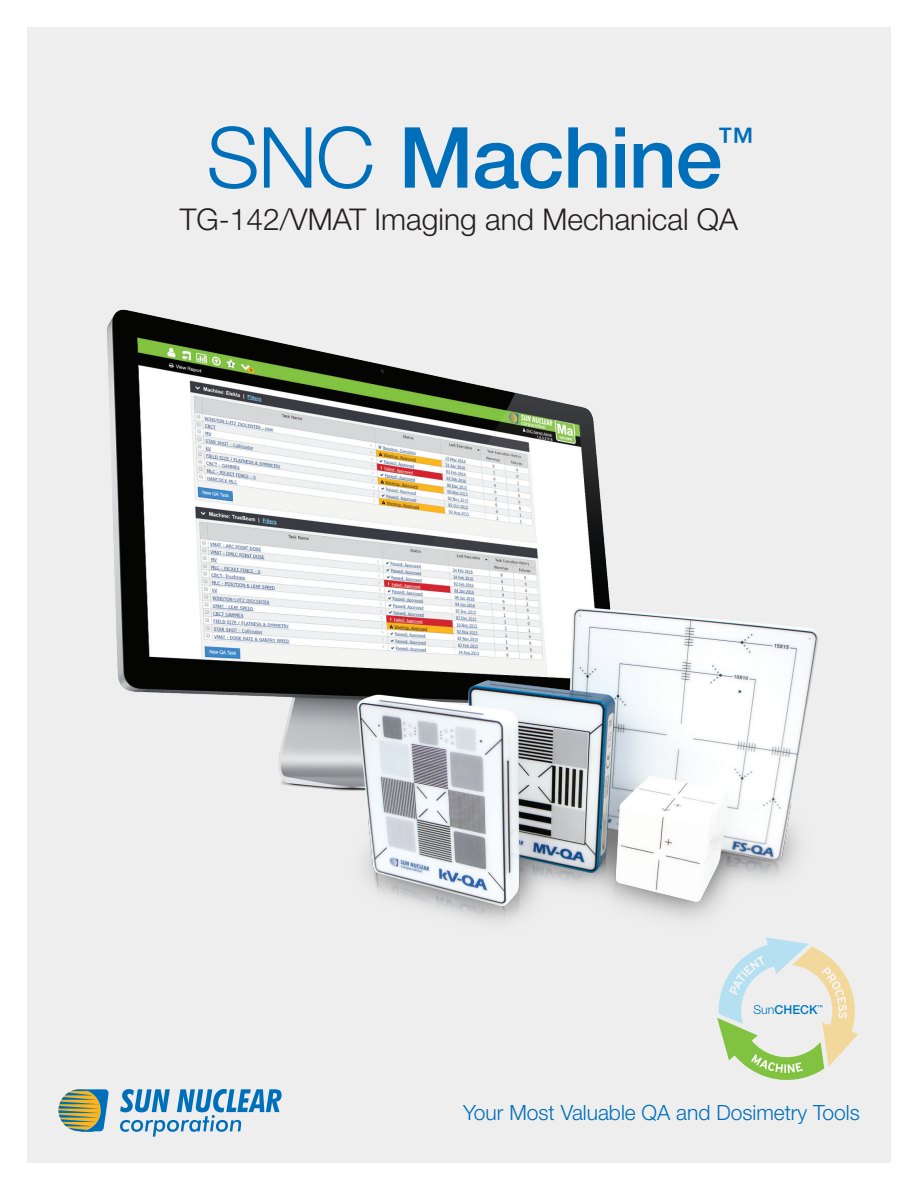
<style>
.page{position:relative;width:918px;height:1188px;background:#fff}
.page>*{position:absolute;margin:0;border:0;box-sizing:border-box;transform-origin:0 0}
.t1{font:500 84.45px "Helvetica Neue LT Pro";letter-spacing:-.02em;color:#006fba}
.t2{font:500 36.9px "Helvetica Neue LT Pro";color:#006fba}
.Cover_Tagline{font:300 30px "Helvetica Neue LT Pro";color:#231f20}
.Company_Cover_Taglin{font:300 21px "Helvetica Neue LT Pro";color:#006fba}
.Cover_Tagline-2{font:500 12.3px "Helvetica Neue LT Pro";color:#0078bf}
.Cover_Tagline-3{font:500 5.4px "Helvetica Neue LT Pro";color:#0078bf}
.s1{font-weight:300}
</style>
<div class="page">
<div style="left:27px;top:27px;width:864px;height:1135px;background:#eeeeef"></div>
<img style="left:107px;top:309px;width:497px;height:225px">
<svg style="left:58px;top:1089px;width:51px;height:42px;background:#92a17e"></svg>
<svg style="left:120px;top:1089px;width:162px;height:48px"></svg>
<img style="left:113px;top:534px;width:706px;height:388px">
<svg style="left:717px;top:937px;width:141px;height:143px"></svg>
<p class="t1" style="left:206px;top:107px;width:517px"><span class="s1">SNC</span> Machine</p>
<p class="t2" style="left:717px;top:119px;width:38px">™</p>
<p class="Cover_Tagline" style="left:180px;top:201px;width:560px">TG-142/VMAT Imaging and Mechanical QA</p>
<p class="Cover_Tagline-2" style="left:754px;top:1002px;width:66px"><span class="s1">Sun</span>CHECK</p>
<p class="Cover_Tagline-3" style="left:818px;top:1004px;width:7px">™</p>
<p class="Company_Cover_Taglin" style="left:463px;top:1100px;width:398px">Your Most Valuable QA and Dosimetry Tools</p>
</div>
